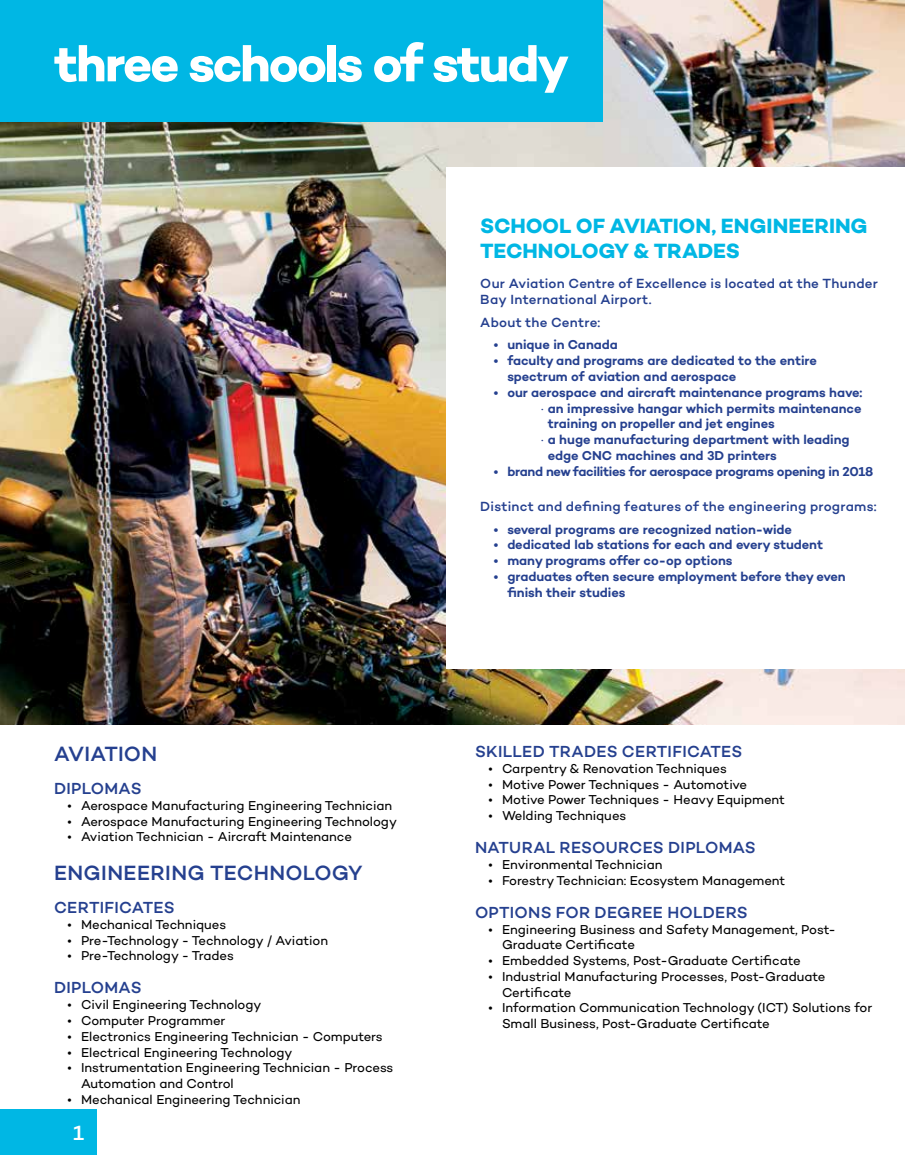
<style>
.page{position:relative;width:905px;height:1175px;background:#fff}
.page>*{position:absolute;margin:0;border:0;box-sizing:border-box;transform-origin:0 0}
.t1{font:700 51px "Campton";letter-spacing:-.04em;color:#fff}
.t2{font:700 21px/25.2px "Campton";letter-spacing:-.01em;color:#00b7e4}
.t3{font:500 21px "Campton";letter-spacing:.01em;color:#25408f}
.t4{font:500 21px "Campton";color:#fff}
.t5{font:500 16.35px "Campton";letter-spacing:.015em;color:#25408f}
.t6{font:500 13.5px/16.2px "Campton";letter-spacing:.015em;color:#25408f}
.t7{font:13.2px/15.8px "Campton";letter-spacing:-.005em;color:#000}
.t8{font:600 13.2px/15.8px "Campton";letter-spacing:-.005em;color:#25408f}
.t9{font:600 13.2px "Campton";letter-spacing:-.025em;color:#25408f}
.s1{font-weight:400}
</style>
<div class="page">
<img style="left:0;top:0;width:904px;height:724px">
<div style="left:0;top:0;width:602px;height:122px;background:#00b7e4"></div>
<div style="left:447px;top:167px;width:457px;height:501px;background:#fff"></div>
<div style="left:0;top:1109px;width:97px;height:45px;background:#00b7e4"></div>
<h1 class="t1" style="left:54px;top:31px;width:517px">three schools of study</h1>
<h2 class="t3" style="left:54px;top:740px;width:105px">AVIATION</h2>
<p class="t5" style="left:54px;top:778px;width:89px">DIPLOMAS</p>
<p class="t7" style="left:68px;top:797px;width:326px">• Aerospace Manufacturing Engineering Technician</p>
<p class="t7" style="left:68px;top:813px;width:331px">• Aerospace Manufacturing Engineering Technology</p>
<p class="t7" style="left:68px;top:828px;width:286px">• Aviation Technician - Aircraft Maintenance</p>
<h2 class="t3" style="left:54px;top:859px;width:310px">ENGINEERING TECHNOLOGY</h2>
<p class="t5" style="left:54px;top:897px;width:122px">CERTIFICATES</p>
<p class="t7" style="left:68px;top:916px;width:160px">• Mechanical Techniques</p>
<p class="t7" style="left:68px;top:932px;width:262px">• Pre-Technology - Technology / Aviation</p>
<p class="t7" style="left:68px;top:947px;width:168px">• Pre-Technology - Trades</p>
<p class="t5" style="left:54px;top:977px;width:89px">DIPLOMAS</p>
<p class="t7" style="left:68px;top:996px;width:195px">• Civil Engineering Technology</p>
<p class="t7" style="left:68px;top:1012px;width:159px">• Computer Programmer</p>
<p class="t7" style="left:68px;top:1028px;width:317px">• Electronics Engineering Technician - Computers</p>
<p class="t7" style="left:68px;top:1043px;width:226px">• Electrical Engineering Technology</p>
<p class="t7" style="left:81px;top:1059px;width:314px;text-indent:-14px">• Instrumentation Engineering Technician - Process<br>Automation and Control</p>
<p class="t7" style="left:68px;top:1091px;width:234px">• Mechanical Engineering Technician</p>
<h2 class="t4" style="left:73px;top:1119px;width:12px">1</h2>
<h2 class="t2" style="left:480px;top:213px;width:389px">SCHOOL OF AVIATION, ENGINEERING<br>TECHNOLOGY &amp; TRADES</h2>
<p class="t6" style="left:480px;top:275px;width:399px">Our Aviation Centre of Excellence is located at the Thunder<br>Bay International Airport.</p>
<p class="t6" style="left:480px;top:314px;width:122px">About the Centre:</p>
<p class="t8" style="left:494px;top:337px;width:125px">• unique in Canada</p>
<p class="t8" style="left:507px;top:352px;width:311px;text-indent:-14px">• faculty and programs are dedicated to the entire spectrum of aviation and aerospace</p>
<p class="t8" style="left:494px;top:384px;width:370px">• our aerospace and aircraft maintenance programs have:</p>
<p class="t8" style="left:541px;top:400px;width:322px"><span class="s1">·</span> an impressive hangar which permits maintenance</p>
<p class="t8" style="left:548px;top:415px;width:228px">training on propeller and jet engines</p>
<p class="t8" style="left:541px;top:431px;width:310px"><span class="s1">·</span> a huge manufacturing department with leading</p>
<p class="t8" style="left:548px;top:447px;width:230px">edge CNC machines and 3D printers</p>
<p class="t9" style="left:494px;top:462px;width:381px">• brand new facilities for aerospace programs opening in 2018</p>
<p class="t6" style="left:480px;top:498px;width:398px">Distinct and defining features of the engineering programs:</p>
<p class="t8" style="left:494px;top:521px;width:300px">• several programs are recognized nation-wide</p>
<p class="t8" style="left:494px;top:537px;width:331px">• dedicated lab stations for each and every student</p>
<p class="t8" style="left:494px;top:552px;width:240px">• many programs offer co-op options</p>
<p class="t8" style="left:507px;top:568px;width:340px;text-indent:-14px">• graduates often secure employment before they even finish their studies</p>
<p class="t5" style="left:475px;top:741px;width:269px">SKILLED TRADES CERTIFICATES</p>
<p class="t7" style="left:488px;top:760px;width:240px">• Carpentry &amp; Renovation Techniques</p>
<p class="t7" style="left:488px;top:776px;width:260px">• Motive Power Techniques - Automotive</p>
<p class="t7" style="left:488px;top:791px;width:298px">• Motive Power Techniques - Heavy Equipment</p>
<p class="t7" style="left:488px;top:807px;width:139px">• Welding Techniques</p>
<p class="t5" style="left:475px;top:837px;width:282px">NATURAL RESOURCES DIPLOMAS</p>
<p class="t7" style="left:488px;top:856px;width:175px">• Environmental Technician</p>
<p class="t7" style="left:488px;top:872px;width:298px">• Forestry Technician: Ecosystem Management</p>
<p class="t5" style="left:475px;top:902px;width:274px">OPTIONS FOR DEGREE HOLDERS</p>
<p class="t7" style="left:502px;top:921px;width:335px;text-indent:-14px">• Engineering Business and Safety Management, Post-<br>Graduate Certificate</p>
<p class="t7" style="left:488px;top:952px;width:313px">• Embedded Systems, Post-Graduate Certificate</p>
<p class="t7" style="left:502px;top:968px;width:325px;text-indent:-14px">• Industrial Manufacturing Processes, Post-Graduate<br>Certificate</p>
<p class="t7" style="left:502px;top:999px;width:372px;text-indent:-14px">• Information Communication Technology (ICT) Solutions for<br>Small Business, Post-Graduate Certificate</p>
</div>
